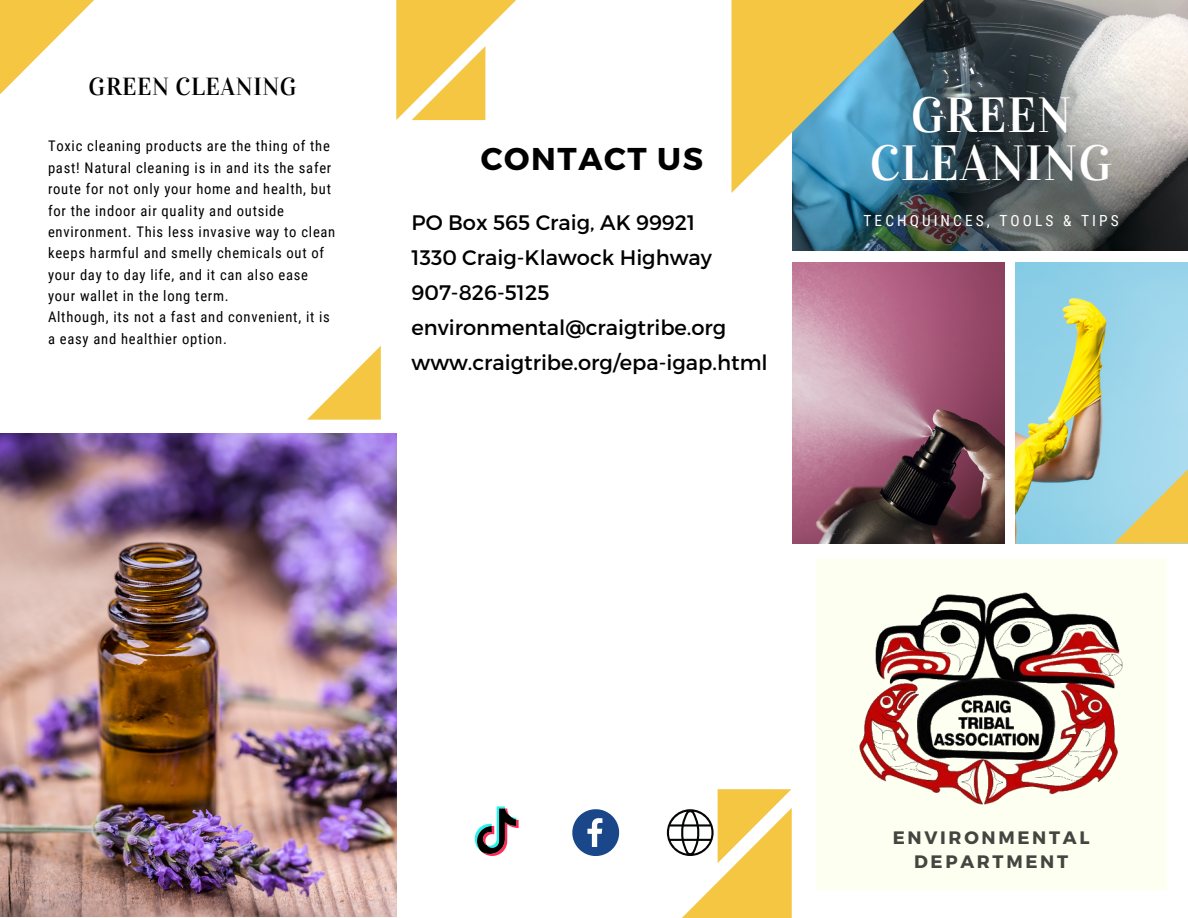
<style>
.page{position:relative;width:1188px;height:918px;background:#fff}
.page>*{position:absolute;margin:0;border:0;box-sizing:border-box;transform-origin:0 0}
.t1{font:49.2px/48.3px "Vidaloka";letter-spacing:.02em;color:#fff;text-align:center}
.t2{font:700 31.5px "Montserrat";letter-spacing:.05em;color:#000}
.t3{font:24.6px "Vidaloka";letter-spacing:.02em;color:#000}
.t4{font:21px "Montserrat";color:#000}
.t5{font:700 18px "Montserrat";letter-spacing:.15em;color:#444440}
.t6{font:15.3px "Roboto Condensed";letter-spacing:.2em;color:#fff}
.t7{font:14.7px/21.3px "Roboto Condensed";letter-spacing:.05em;color:#000}
</style>
<div class="page">
<img style="left:792px;top:0;width:396px;height:251px">
<img style="left:792px;top:262px;width:213px;height:281px">
<img style="left:1016px;top:262px;width:172px;height:281px">
<img style="left:0;top:433px;width:396px;height:484px">
<svg style="left:307px;top:346px;width:74px;height:74px"></svg>
<svg style="left:396px;top:0;width:120px;height:120px"></svg>
<svg style="left:0;top:0;width:94px;height:94px"></svg>
<svg style="left:1114px;top:469px;width:74px;height:74px;background:#cacf98"></svg>
<svg style="left:732px;top:0;width:264px;height:193px;background:#89946f"></svg>
<div style="left:816px;top:559px;width:350px;height:330px;background:#fdfff0"></div>
<img style="left:859px;top:592px;width:264px;height:213px">
<svg style="left:474px;top:806px;width:44px;height:50px"></svg>
<svg style="left:572px;top:789px;width:220px;height:129px"></svg>
<p class="t3" style="left:89px;top:72px;width:210px">GREEN CLEANING</p>
<p class="t7" style="left:48px;top:136px;width:289px">Toxic cleaning products are the thing of the past! Natural cleaning is in and its the safer route for not only your home and health, but for the indoor air quality and outside environment. This less invasive way to clean keeps harmful and smelly chemicals out of your day to day life, and it can also ease your wallet in the long term.</p>
<p class="t7" style="left:48px;top:307px;width:283px">Although, its not a fast and convenient, it is a easy and healthier option.</p>
<p class="t2" style="left:481px;top:139px;width:224px">CONTACT US</p>
<p class="t1" style="left:870px;top:91px;width:244px">GREEN<br>CLEANING</p>
<p class="t4" style="left:412px;top:209px;width:285px">PO Box 565 Craig, AK 99921</p>
<p class="t6" style="left:864px;top:212px;width:257px">TECHQUINCES, TOOLS &amp; TIPS</p>
<p class="t4" style="left:412px;top:244px;width:302px">1330 Craig-Klawock Highway</p>
<p class="t4" style="left:412px;top:279px;width:139px">907-826-5125</p>
<p class="t4" style="left:412px;top:314px;width:316px">environmental@craigtribe.org</p>
<p class="t4" style="left:412px;top:349px;width:358px">www.craigtribe.org/epa-igap.html</p>
<p class="t5" style="left:893px;top:825px;width:198px">ENVIRONMENTAL</p>
<p class="t5" style="left:914px;top:850px;width:156px">DEPARTMENT</p>
</div>
